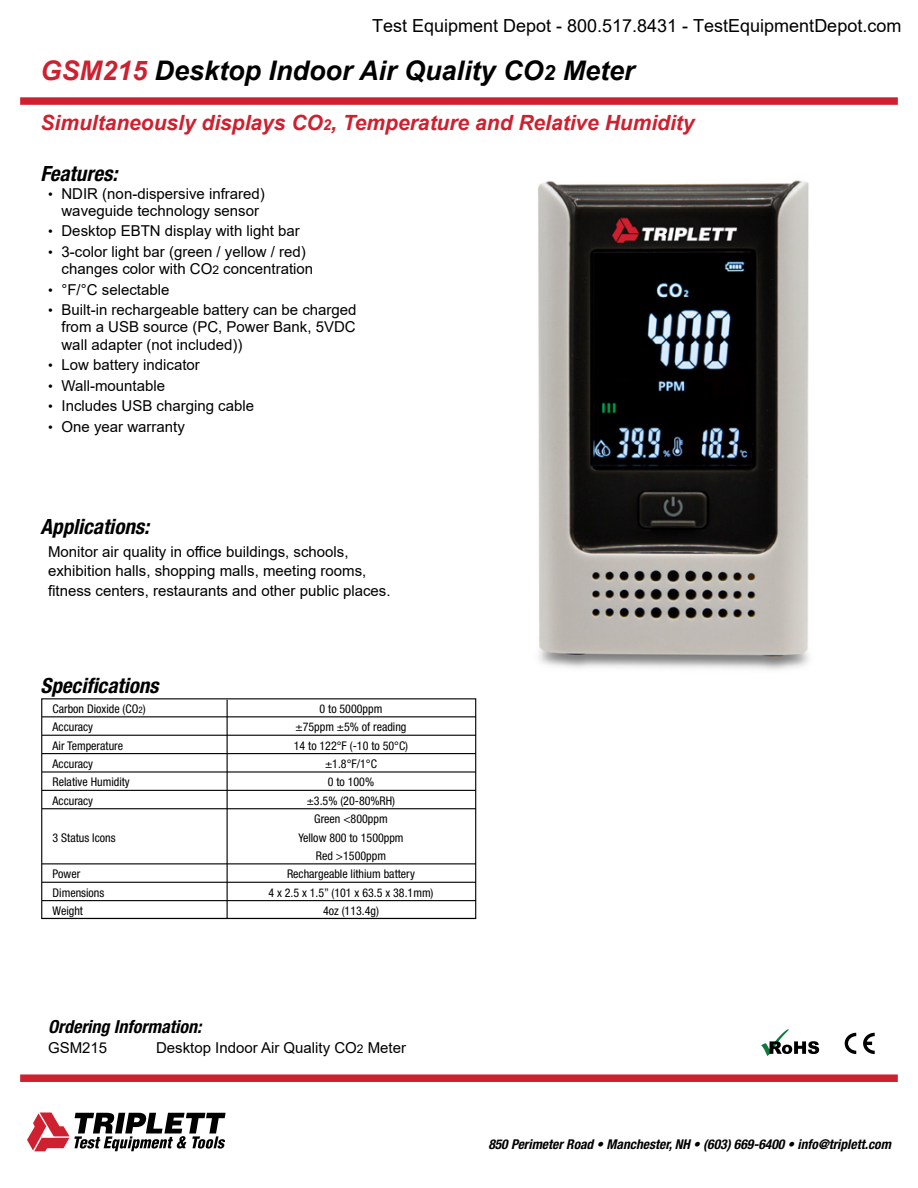
<style>
.page{position:relative;width:918px;height:1188px;background:#fff}
.page>*{position:absolute;margin:0;border:0;box-sizing:border-box;transform-origin:0 0}
.t1{font:italic 700 27px "Arial";color:#000}
.t2{font:italic 700 21px "Arial";color:#ce202f}
.t3{font:italic 700 condensed 21px "Helvetica Neue LT Std";color:#000}
.t4{font:18px "Arial";color:#000}
.t5{font:italic 700 condensed 18px "Helvetica Neue LT Std";color:#000}
.t6{font:15px/17.2px "Arial";color:#000}
.t7{font:italic 700 condensed 13.5px "Helvetica Neue LT Std";color:#000}
.t8{font:condensed 12px/18.3px "Helvetica Neue LT Std";color:#000;text-align:center}
.s1{color:#ce202f}
.s2{font-size:21px}
.s3{font-size:15px}
.s4{font-size:13.5px}
.s5{font-size:12px}
.s6{font-size:9px}
</style>
<div class="page">
<div style="left:20px;top:97px;width:878px;height:8px;background:#ce202f"></div>
<svg style="left:27px;top:1113px;width:199px;height:38px"></svg>
<div style="left:20px;top:1074px;width:878px;height:8px;background:#ce202f"></div>
<div style="left:41px;top:698px;width:435px;height:221px;border:1px solid #000"></div>
<hr style="left:42px;top:716px;width:434px;height:1px;background:#000">
<hr style="left:42px;top:735px;width:434px;height:1px;background:#000">
<hr style="left:42px;top:753px;width:434px;height:1px;background:#000">
<hr style="left:42px;top:771px;width:434px;height:2px;background:#000">
<hr style="left:42px;top:790px;width:434px;height:1px;background:#000">
<hr style="left:42px;top:808px;width:434px;height:1px;background:#000">
<hr style="left:42px;top:900px;width:434px;height:1px;background:#000">
<hr style="left:42px;top:918px;width:434px;height:1px;background:#000">
<hr style="left:42px;top:863px;width:434px;height:1px;background:#000">
<hr style="left:42px;top:882px;width:434px;height:1px;background:#000">
<hr style="left:227px;top:700px;width:1px;height:218px;background:#000">
<img style="left:538px;top:180px;width:272px;height:490px">
<svg style="left:761px;top:1029px;width:58px;height:27px"></svg>
<svg style="left:845px;top:1033px;width:11px;height:21px"></svg>
<svg style="left:863px;top:1033px;width:12px;height:21px"></svg>
<p class="t4" style="left:372px;top:14px;width:531px">Test Equipment Depot - 800.517.8431 - TestEquipmentDepot.com</p>
<p class="t1" style="left:40px;top:52px;width:596px"><span class="s1">GSM215</span> Desktop Indoor Air Quality CO<span class="s2">2</span> Meter</p>
<p class="t2" style="left:40px;top:108px;width:656px">Simultaneously displays CO<span class="s3">2</span>, Temperature and Relative Humidity</p>
<p class="t3" style="left:40px;top:161px;width:78px">Features:</p>
<p class="t6" style="left:48px;top:185px;width:218px;text-align:center"><span class="s4">•</span> NDIR (non-dispersive infrared) waveguide technology sensor</p>
<p class="t6" style="left:48px;top:222px;width:253px"><span class="s4">•</span> Desktop EBTN display with light bar</p>
<p class="t6" style="left:62px;top:243px;width:253px;text-indent:-14px"><span class="s4">•</span> 3-color light bar (green / yellow / red) changes color with CO<span class="s5">2</span> concentration</p>
<p class="t6" style="left:48px;top:281px;width:123px"><span class="s4">•</span> °F/°C selectable</p>
<p class="t6" style="left:62px;top:301px;width:297px;text-align:justify;text-indent:-14px"><span class="s4">•</span> Built-in rechargeable battery can be charged from a USB source (PC, Power Bank, 5VDC wall adapter (not included))</p>
<p class="t6" style="left:48px;top:356px;width:153px"><span class="s4">•</span> Low battery indicator</p>
<p class="t6" style="left:48px;top:377px;width:119px"><span class="s4">•</span> Wall-mountable</p>
<p class="t6" style="left:48px;top:397px;width:208px"><span class="s4">•</span> Includes USB charging cable</p>
<p class="t6" style="left:48px;top:418px;width:138px"><span class="s4">•</span> One year warranty</p>
<p class="t3" style="left:40px;top:514px;width:110px">Applications:</p>
<p class="t6" style="left:48px;top:542px;width:344px;line-height:19.5px">Monitor air quality in office buildings, schools, exhibition halls, shopping malls, meeting rooms, fitness centers, restaurants and other public places.</p>
<p class="t3" style="left:40px;top:673px;width:120px">Specifications</p>
<p class="t8" style="left:53px;top:699px;width:94px">Carbon Dioxide (CO<span class="s6">2</span>)</p>
<p class="t8" style="left:53px;top:718px;width:42px">Accuracy</p>
<p class="t8" style="left:53px;top:736px;width:72px">Air Temperature</p>
<p class="t8" style="left:53px;top:755px;width:42px">Accuracy</p>
<p class="t8" style="left:53px;top:773px;width:79px">Relative Humidity</p>
<p class="t8" style="left:53px;top:791px;width:42px">Accuracy</p>
<p class="t8" style="left:53px;top:828px;width:64px">3 Status Icons</p>
<p class="t8" style="left:53px;top:865px;width:29px">Power</p>
<p class="t8" style="left:53px;top:883px;width:53px">Dimensions</p>
<p class="t8" style="left:53px;top:902px;width:32px">Weight</p>
<p class="t8" style="left:320px;top:699px;width:64px">0 to 5000ppm</p>
<p class="t8" style="left:296px;top:718px;width:112px">±75ppm ±5% of reading</p>
<p class="t8" style="left:294px;top:736px;width:116px">14 to 122°F (-10 to 50°C)</p>
<p class="t8" style="left:325px;top:755px;width:53px">±1.8°F/1°C</p>
<p class="t8" style="left:328px;top:773px;width:48px">0 to 100%</p>
<p class="t8" style="left:307px;top:791px;width:90px">±3.5% (20-80%RH)</p>
<p class="t8" style="left:298px;top:810px;width:107px">Green &lt;800ppm<br>Yellow 800 to 1500ppm<br>Red &gt;1500ppm</p>
<p class="t8" style="left:287px;top:865px;width:129px">Rechargeable lithium battery</p>
<p class="t8" style="left:268px;top:883px;width:167px">4 x 2.5 x 1.5” (101 x 63.5 x 38.1mm)</p>
<p class="t8" style="left:323px;top:902px;width:57px">4oz (113.4g)</p>
<p class="t5" style="left:48px;top:1015px;width:155px">Ordering Information:</p>
<p class="t6" style="left:48px;top:1039px;width:61px">GSM215</p>
<p class="t6" style="left:156px;top:1039px;width:252px">Desktop Indoor Air Quality CO<span class="s5">2</span> Meter</p>
<p class="t7" style="left:488px;top:1136px;width:404px">850 Perimeter Road • Manchester, NH • (603) 669-6400 • info@triplett.com</p>
</div>
